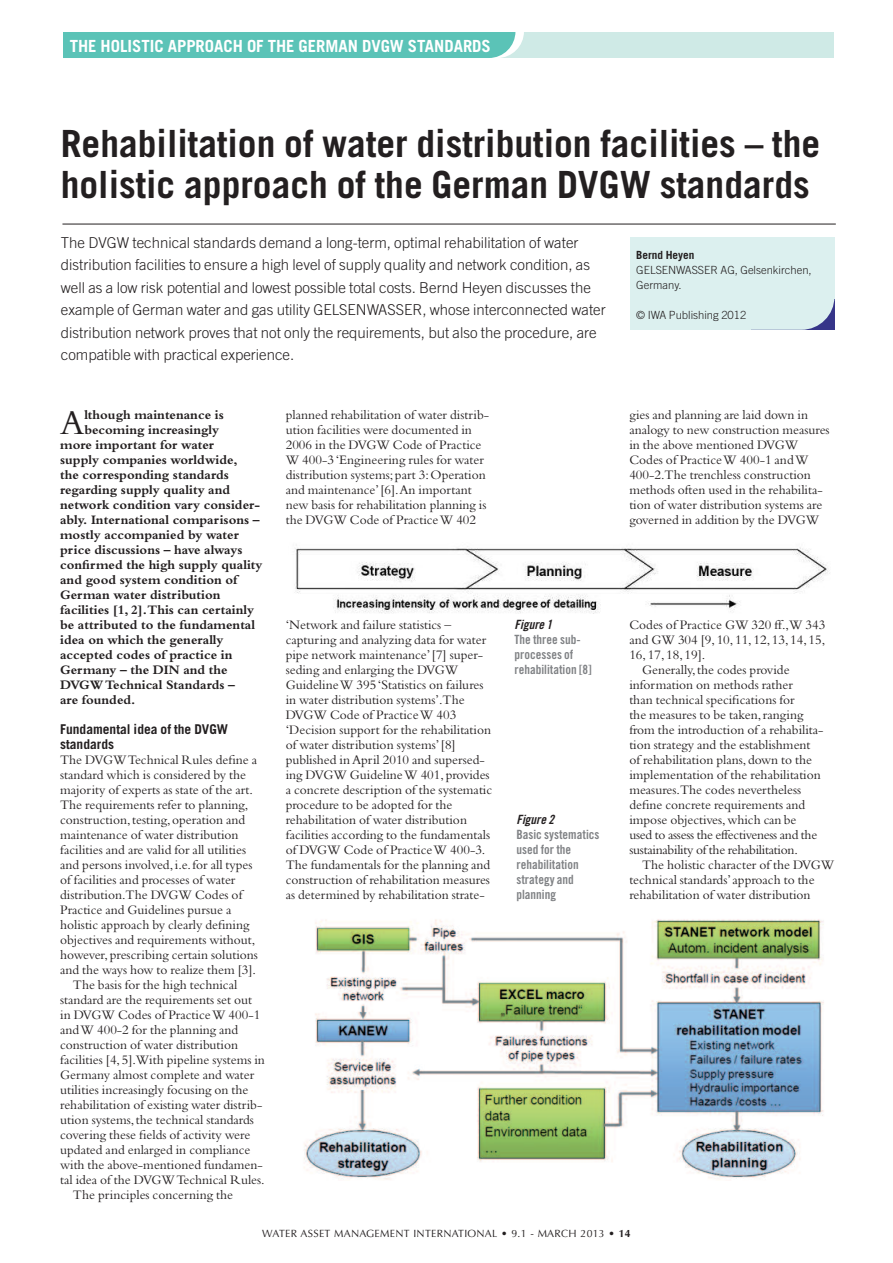
<style>
.page{position:relative;width:893px;height:1263px;background:#fff}
.page>*{position:absolute;margin:0;border:0;box-sizing:border-box;transform-origin:0 0}
.t1{font:700 37.5px/40.5px "Trade Gothic";color:#231f20}
.t2{font:35.7px "Bembo";color:#231f20}
.t3{font:700 16.8px "Trade Gothic";color:#fff}
.t4{font:300 15px/22.5px "Trade Gothic";color:#231f20}
.t5{font:13.5px/15px "Bembo";color:#231f20}
.t6{font:700 13.5px "Bembo";color:#231f20}
.t7{font:13.5px "Bembo";letter-spacing:-.02em;color:#231f20}
.t8{font:700 13.5px/15px "Trade Gothic";color:#231f20}
.t9{font:12.75px/15px "Trade Gothic Bold Cond Twenty";color:#808285}
.t10{font:12.75px "Trade Gothic Bold Cond Twenty Obl";color:#231f20}
.t11{font:300 11.25px/15px "Trade Gothic";color:#231f20}
.t12{font:700 11.25px "Trade Gothic";color:#231f20}
.t13{font:10.5px "Optima";letter-spacing:.03em;color:#231f20}
.s1{font-weight:700}
</style>
<div class="page">
<div style="left:64px;top:32px;width:769px;height:26px;background:#cfeae6"></div>
<div style="left:64px;top:32px;width:460px;height:26px;background:#5bc3b7"></div>
<div style="left:695px;top:264px;width:139px;height:66px;background:#dcf0ef;border-radius:33px"></div>
<div style="left:630px;top:237px;width:204px;height:62px;background:#dcf0ef"></div>
<div style="left:630px;top:258px;width:121px;height:72px;background:#dcf0ef"></div>
<hr style="left:62px;top:224px;width:774px;height:1px;background:#231f20">
<img style="left:304px;top:919px;width:520px;height:261px">
<img style="left:295px;top:545px;width:535px;height:69px">
<p class="t3" style="left:70px;top:40px;width:423px">THE HOLISTIC APPROACH OF THE GERMAN DVGW STANDARDS</p>
<h1 class="t1" style="left:61px;top:127px;width:761px">Rehabilitation of water distribution facilities – the holistic approach of the German DVGW standards</h1>
<p class="t4" style="left:61px;top:233px;width:546px">The DVGW technical standards demand a long-term, optimal rehabilitation of water distribution facilities to ensure a high level of supply quality and network condition, as well as a low risk potential and lowest possible total costs. Bernd Heyen discusses the example of German water and gas utility GELSENWASSER, whose interconnected water distribution network proves that not only the requirements, but also the procedure, are compatible with practical experience.</p>
<h2 class="t2" style="left:60px;top:410px;width:26px">A</h2>
<p class="t6" style="left:84px;top:410px;width:141px">lthough maintenance is</p>
<p class="t6" style="left:84px;top:425px;width:136px">becoming increasingly</p>
<p class="t6" style="left:60px;top:440px;width:156px">more important for water</p>
<p class="t6" style="left:60px;top:455px;width:179px">supply companies worldwide,</p>
<p class="t6" style="left:60px;top:470px;width:170px">the corresponding standards</p>
<p class="t6" style="left:60px;top:485px;width:172px">regarding supply quality and</p>
<p class="t6" style="left:60px;top:500px;width:201px">network condition vary consider-</p>
<p class="t6" style="left:60px;top:515px;width:201px">ably. International comparisons –</p>
<p class="t6" style="left:60px;top:530px;width:180px">mostly accompanied by water</p>
<p class="t6" style="left:60px;top:545px;width:184px">price discussions – have always</p>
<p class="t6" style="left:60px;top:560px;width:204px">confirmed the high supply quality</p>
<p class="t6" style="left:60px;top:575px;width:179px">and good system condition of</p>
<p class="t6" style="left:60px;top:590px;width:162px">German water distribution</p>
<p class="t6" style="left:60px;top:605px;width:196px">facilities [1, 2].This can certainly</p>
<p class="t6" style="left:60px;top:620px;width:196px">be attributed to the fundamental</p>
<p class="t6" style="left:60px;top:635px;width:165px">idea on which the generally</p>
<p class="t6" style="left:60px;top:650px;width:174px">accepted codes of practice in</p>
<p class="t6" style="left:60px;top:665px;width:169px">Germany – the DIN and the</p>
<p class="t6" style="left:60px;top:680px;width:176px">DVGWTechnical Standards –</p>
<p class="t6" style="left:60px;top:695px;width:77px">are founded.</p>
<p class="t8" style="left:60px;top:722px;width:170px">Fundamental idea of the DVGW standards</p>
<p class="t5" style="left:60px;top:753px;width:198px">The DVGWTechnical Rules define a</p>
<p class="t5" style="left:60px;top:768px;width:187px">standard which is considered by the</p>
<p class="t5" style="left:60px;top:783px;width:194px">majority of experts as state of the art.</p>
<p class="t5" style="left:60px;top:798px;width:190px">The requirements refer to planning,</p>
<p class="t5" style="left:60px;top:813px;width:187px">construction,testing,operation and</p>
<p class="t5" style="left:60px;top:828px;width:180px">maintenance of water distribution</p>
<p class="t5" style="left:60px;top:843px;width:187px">facilities and are valid for all utilities</p>
<p class="t5" style="left:60px;top:858px;width:194px">and persons involved,i.e.for all types</p>
<p class="t5" style="left:60px;top:873px;width:177px">of facilities and processes of water</p>
<p class="t5" style="left:60px;top:888px;width:184px">distribution.The DVGW Codes of</p>
<p class="t5" style="left:60px;top:903px;width:173px">Practice and Guidelines pursue a</p>
<p class="t5" style="left:60px;top:918px;width:191px">holistic approach by clearly defining</p>
<p class="t5" style="left:60px;top:933px;width:197px">objectives and requirements without,</p>
<p class="t5" style="left:60px;top:948px;width:199px">however,prescribing certain solutions</p>
<p class="t5" style="left:60px;top:963px;width:197px">and the ways how to realize them [3].</p>
<p class="t5" style="left:73px;top:978px;width:166px">The basis for the high technical</p>
<p class="t5" style="left:60px;top:993px;width:194px">standard are the requirements set out</p>
<p class="t5" style="left:60px;top:1008px;width:202px">in DVGW Codes of PracticeW 400-1</p>
<p class="t5" style="left:60px;top:1023px;width:180px">andW 400-2 for the planning and</p>
<p class="t5" style="left:60px;top:1038px;width:179px">construction of water distribution</p>
<p class="t5" style="left:60px;top:1053px;width:206px">facilities [4,5].With pipeline systems in</p>
<p class="t5" style="left:60px;top:1068px;width:196px">Germany almost complete and water</p>
<p class="t5" style="left:60px;top:1083px;width:190px">utilities increasingly focusing on the</p>
<p class="t5" style="left:60px;top:1098px;width:204px">rehabilitation of existing water distrib-</p>
<p class="t5" style="left:60px;top:1113px;width:195px">ution systems,the technical standards</p>
<p class="t5" style="left:60px;top:1128px;width:192px">covering these fields of activity were</p>
<p class="t5" style="left:60px;top:1143px;width:192px">updated and enlarged in compliance</p>
<p class="t5" style="left:60px;top:1158px;width:204px">with the above-mentioned fundamen-</p>
<p class="t5" style="left:60px;top:1173px;width:206px">tal idea of the DVGWTechnical Rules.</p>
<p class="t5" style="left:73px;top:1188px;width:162px">The principles concerning the</p>
<p class="t5" style="left:286px;top:408px;width:205px">planned rehabilitation of water distrib&shy;ution facilities were documented in 2006 in the DVGW Code of Practice W 400-3‘Engineering rules for water distribution systems;part 3:Operation and maintenance’[6].An important new basis for rehabilitation planning is the DVGW Code of PracticeW 402</p>
<p class="t5" style="left:286px;top:618px;width:208px">‘Network and failure statistics – capturing and analyzing data for water pipe network maintenance’[7] super&shy;seding and enlarging the DVGW GuidelineW 395‘Statistics on failures in water distribution systems’.The DVGW Code of PracticeW 403 ‘Decision support for the rehabilitation of water distribution systems’[8] published inApril 2010 and supersed&shy;ing DVGW GuidelineW 401,provides a concrete description of the systematic procedure to be adopted for the rehabilitation of water distribution facilities according to the fundamentals of DVGW Code of PracticeW 400-3.<br>The fundamentals for the planning and construction of rehabilitation measures as determined by rehabilitation strate-</p>
<p class="t10" style="left:514px;top:619px;width:39px">Figure 1</p>
<p class="t9" style="left:514px;top:633px;width:79px">The three sub&shy;processes of rehabilitation [8]</p>
<p class="t10" style="left:516px;top:814px;width:39px">Figure 2</p>
<p class="t9" style="left:516px;top:828px;width:84px">Basic systematics used for the rehabilitation strategy and planning</p>
<p class="t12" style="left:636px;top:251px;width:60px">Bernd Heyen</p>
<p class="t11" style="left:636px;top:264px;width:177px">GELSENWASSER AG, Gelsenkirchen,<br>Germany.</p>
<p class="t11" style="left:636px;top:309px;width:112px">© IWA Publishing 2012</p>
<p class="t5" style="left:629px;top:408px;width:202px">gies and planning are laid down in analogy to new construction measures in the above mentioned DVGW Codes of PracticeW 400-1 andW 400-2.The trenchless construction methods often used in the rehabilita&shy;tion of water distribution systems are governed in addition by the DVGW</p>
<p class="t5" style="left:629px;top:618px;width:198px">Codes of Practice GW 320 ff.,W 343</p>
<p class="t5" style="left:629px;top:633px;width:197px">and GW 304 [9,10,11,12,13,14,15,</p>
<p class="t5" style="left:629px;top:648px;width:77px">16,17,18,19].</p>
<p class="t5" style="left:642px;top:663px;width:149px">Generally,the codes provide</p>
<p class="t5" style="left:629px;top:678px;width:165px">information on methods rather</p>
<p class="t5" style="left:629px;top:693px;width:167px">than technical specifications for</p>
<p class="t5" style="left:629px;top:708px;width:176px">the measures to be taken,ranging</p>
<p class="t5" style="left:629px;top:723px;width:196px">from the introduction of a rehabilita-</p>
<p class="t5" style="left:629px;top:738px;width:183px">tion strategy and the establishment</p>
<p class="t5" style="left:629px;top:753px;width:184px">of rehabilitation plans,down to the</p>
<p class="t5" style="left:629px;top:768px;width:193px">implementation of the rehabilitation</p>
<p class="t5" style="left:629px;top:783px;width:173px">measures.The codes nevertheless</p>
<p class="t5" style="left:629px;top:798px;width:177px">define concrete requirements and</p>
<p class="t5" style="left:629px;top:813px;width:168px">impose objectives,which can be</p>
<p class="t7" style="left:629px;top:830px;width:189px">used to assess the effectiveness and the</p>
<p class="t7" style="left:629px;top:845px;width:170px">sustainability of the rehabilitation.</p>
<p class="t5" style="left:642px;top:858px;width:194px">The holistic character of the DVGW</p>
<p class="t5" style="left:629px;top:873px;width:187px">technical standards’approach to the</p>
<p class="t5" style="left:629px;top:888px;width:183px">rehabilitation of water distribution</p>
<p class="t13" style="left:262px;top:1229px;width:370px">WATER ASSET MANAGEMENT INTERNATIONAL • 9.1 - MARCH 2013 • <span class="s1">14</span></p>
</div>
